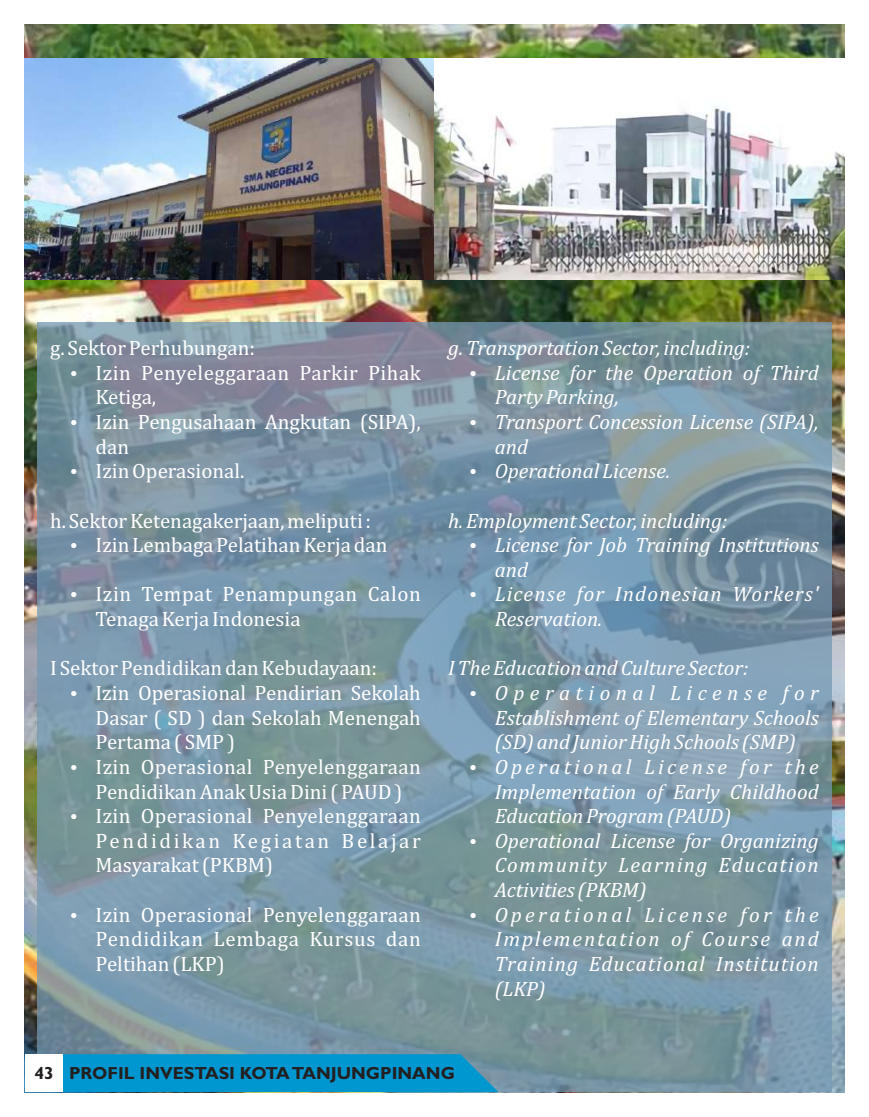
<style>
.page{position:relative;width:869px;height:1117px;background:#fff}
.page>*{position:absolute;margin:0;border:0;box-sizing:border-box;transform-origin:0 0}
.t1{font:italic 21px/24.7px "Cambria";color:#fff;text-align:justify}
.t2{font:21px/24.7px "Cambria";color:#fff;text-align:justify}
.t3{font:21px/24.7px "Cambria";letter-spacing:.02em;color:#fff}
.t4{font:italic 21px/24.7px "Cambria";letter-spacing:.05em;color:#fff}
.t5{font:21px/24.7px "Cambria";letter-spacing:.025em;color:#fff}
.t6{font:700 17.5px "Gill Sans";color:#231f20}
</style>
<div class="page">
<img style="left:25px;top:25px;width:818px;height:1066px">
<div style="left:37px;top:322px;width:794px;height:769px;background:#7499b3;opacity:.75"></div>
<svg style="left:63px;top:1053px;width:435px;height:38px;background:#0896cd"></svg>
<div style="left:25px;top:1053px;width:38px;height:38px;background:#fff"></div>
<img style="left:25px;top:59px;width:409px;height:220px">
<img style="left:434px;top:59px;width:409px;height:220px">
<p class="t2" style="left:50px;top:337px;width:206px">g. Sektor Perhubungan:</p>
<p class="t5" style="left:95px;top:361px;width:327px;text-indent:-26px">• Izin Penyeleggaraan Parkir Pihak<br>Ketiga,</p>
<p class="t2" style="left:95px;top:410px;width:327px;text-indent:-26px">• Izin Pengusahaan Angkutan (SIPA), dan</p>
<p class="t2" style="left:70px;top:460px;width:176px">• Izin Operasional.</p>
<p class="t2" style="left:50px;top:509px;width:322px">h. Sektor Ketenagakerjaan, meliputi :</p>
<p class="t2" style="left:70px;top:534px;width:319px">• Izin Lembaga Pelatihan Kerja dan</p>
<p class="t3" style="left:95px;top:583px;width:327px;text-indent:-26px">• Izin Tempat Penampungan Calon<br>Tenaga Kerja Indonesia</p>
<p class="t2" style="left:50px;top:657px;width:328px">I Sektor Pendidikan dan Kebudayaan:</p>
<p class="t2" style="left:95px;top:681px;width:327px;text-indent:-26px">• Izin Operasional Pendirian Sekolah Dasar ( SD ) dan Sekolah Menengah Pertama ( SMP )</p>
<p class="t2" style="left:70px;top:755px;width:352px;text-align:center">• Izin Operasional Penyelenggaraan<br>Pendidikan Anak Usia Dini ( PAUD )</p>
<p class="t2" style="left:95px;top:804px;width:327px;text-indent:-26px">• Izin Operasional Penyelenggaraan Pendidikan Kegiatan Belajar Masyarakat (PKBM)</p>
<p class="t2" style="left:95px;top:903px;width:327px;text-indent:-26px">• Izin Operasional Penyelenggaraan Pendidikan Lembaga Kursus dan Peltihan (LKP)</p>
<p class="t1" style="left:448px;top:337px;width:304px">g. Transportation Sector, including:</p>
<p class="t1" style="left:494px;top:361px;width:325px;text-indent:-26px">• License for the Operation of Third<br>Party Parking,</p>
<p class="t1" style="left:494px;top:410px;width:325px;text-indent:-26px">• Transport Concession License (SIPA), and</p>
<p class="t1" style="left:469px;top:460px;width:202px">• Operational License.</p>
<p class="t1" style="left:448px;top:509px;width:281px">h. Employment Sector, including:</p>
<p class="t1" style="left:494px;top:534px;width:325px;text-indent:-26px">• License for Job Training Institutions and</p>
<p class="t4" style="left:494px;top:583px;width:325px;text-indent:-26px">• License for Indonesian Workers'<br>Reservation.</p>
<p class="t1" style="left:448px;top:657px;width:302px">I The Education and Culture Sector:</p>
<p class="t1" style="left:494px;top:681px;width:325px;text-indent:-26px">• Operational License for Establishment of Elementary Schools (SD) and Junior High Schools (SMP)</p>
<p class="t1" style="left:494px;top:755px;width:325px;text-indent:-26px">• Operational License for the Implementation of Early Childhood Education Program (PAUD)</p>
<p class="t1" style="left:494px;top:829px;width:325px;text-indent:-26px">• Operational License for Organizing Community Learning Education Activities (PKBM)</p>
<p class="t1" style="left:494px;top:903px;width:325px;text-indent:-26px">• Operational License for the Implementation of Course and Training Educational Institution (LKP)</p>
<p class="t6" style="left:34px;top:1066px;width:422px">43 PROFIL INVESTASI KOTA TANJUNGPINANG</p>
</div>
